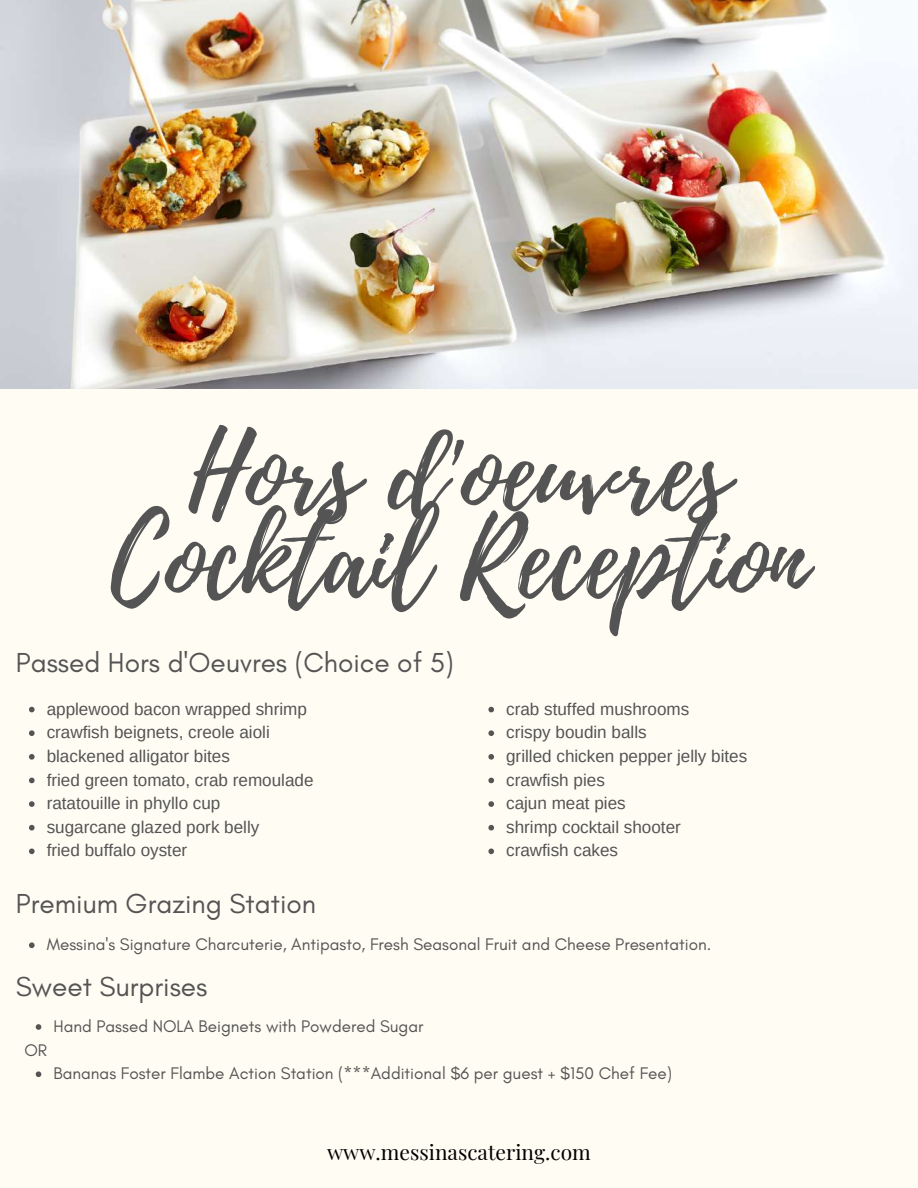
<style>
.page{position:relative;width:918px;height:1188px;background:#fffcf3}
.page>*{position:absolute;margin:0;border:0;box-sizing:border-box;transform-origin:0 0}
.t1{font:108px/87.4px "Playlist Script";color:#545454;text-align:center}
.t2{font:28.05px "Glacial Indifference";color:#545454}
.t3{font:21px "Playfair Display";color:#000}
.t4{font:17.1px/23.7px "Arimo";color:#545454}
.t5{font:17.1px "Glacial Indifference";color:#545454}
</style>
<div class="page">
<img style="left:0;top:0;width:918px;height:388px">
<svg style="left:29px;top:707px;width:6px;height:5px"></svg>
<svg style="left:29px;top:730px;width:6px;height:6px"></svg>
<svg style="left:29px;top:754px;width:6px;height:6px"></svg>
<svg style="left:29px;top:778px;width:6px;height:5px"></svg>
<svg style="left:29px;top:801px;width:6px;height:6px"></svg>
<svg style="left:29px;top:825px;width:6px;height:6px"></svg>
<svg style="left:29px;top:849px;width:6px;height:5px"></svg>
<svg style="left:29px;top:942px;width:6px;height:6px"></svg>
<svg style="left:488px;top:707px;width:6px;height:5px"></svg>
<svg style="left:488px;top:730px;width:6px;height:6px"></svg>
<svg style="left:488px;top:754px;width:6px;height:6px"></svg>
<svg style="left:488px;top:778px;width:6px;height:5px"></svg>
<svg style="left:488px;top:801px;width:6px;height:6px"></svg>
<svg style="left:488px;top:825px;width:6px;height:6px"></svg>
<svg style="left:488px;top:849px;width:6px;height:5px"></svg>
<svg style="left:36px;top:1024px;width:5px;height:6px"></svg>
<svg style="left:36px;top:1071px;width:5px;height:6px"></svg>
<h1 class="t1" style="left:111px;top:432px;width:698px">Hors d'oeuvres<br>Cocktail Reception</h1>
<h2 class="t2" style="left:16px;top:645px;width:439px">Passed Hors d'Oeuvres (Choice of 5)</h2>
<p class="t4" style="left:47px;top:697px;width:268px">applewood bacon wrapped shrimp crawfish beignets, creole aioli blackened alligator bites<br>fried green tomato, crab remoulade ratatouille in phyllo cup<br>sugarcane glazed pork belly<br>fried buffalo oyster</p>
<p class="t4" style="left:506px;top:697px;width:243px">crab stuffed mushrooms<br>crispy boudin balls<br>grilled chicken pepper jelly bites crawfish pies<br>cajun meat pies<br>shrimp cocktail shooter crawfish cakes</p>
<h2 class="t2" style="left:16px;top:886px;width:302px">Premium Grazing Station</h2>
<p class="t5" style="left:47px;top:934px;width:666px">Messina's Signature Charcuterie, Antipasto, Fresh Seasonal Fruit and Cheese Presentation.</p>
<h2 class="t2" style="left:16px;top:970px;width:193px">Sweet Surprises</h2>
<p class="t5" style="left:54px;top:1016px;width:371px">Hand Passed NOLA Beignets with Powdered Sugar</p>
<p class="t5" style="left:54px;top:1063px;width:620px">Bananas Foster Flambe Action Station (***Additional $6 per guest + $150 Chef Fee)</p>
<p class="t5" style="left:24px;top:1039px;width:24px">OR</p>
<p class="t3" style="left:327px;top:1137px;width:265px">www.messinascatering.com</p>
</div>
